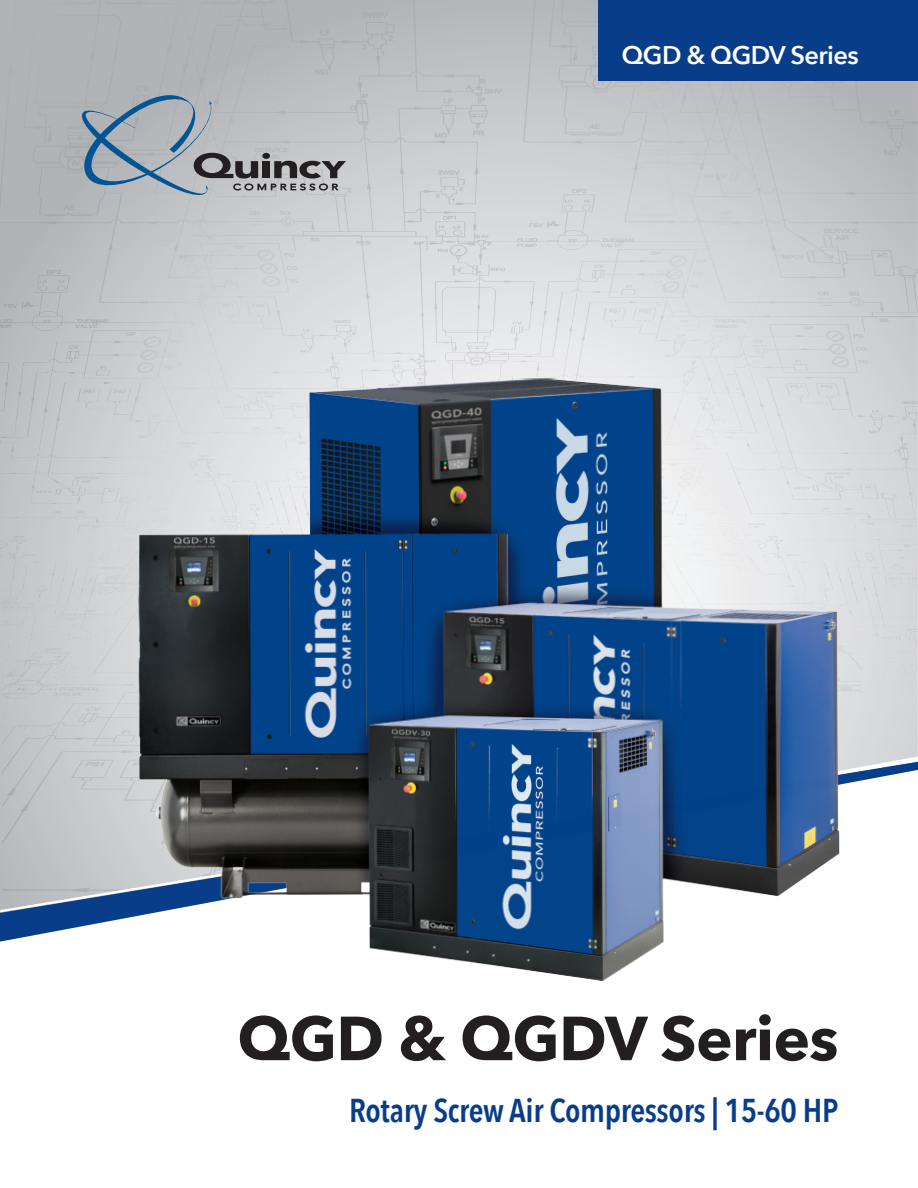
<style>
.page{position:relative;width:918px;height:1188px;background:#fff}
.page>*{position:absolute;margin:0;border:0;box-sizing:border-box;transform-origin:0 0}
.COV-Title{font:700 61.5px "Avenir Next";letter-spacing:-.01em;color:#231f20}
.COV-Subtitle{font:600 33px "Avenir Next Condensed";letter-spacing:-.01em;color:#083e89}
.COV-UnitSeries{font:600 25.5px "Avenir Next";letter-spacing:-.025em;color:#fff}
</style>
<div class="page">
<img style="left:0;top:0;width:918px;height:758px">
<svg style="left:0;top:914px;width:137px;height:28px;fill:#083e89"></svg>
<svg style="left:82px;top:95px;width:264px;height:100px;background:#a2a9b0"></svg>
<svg style="left:0;top:758px;width:918px;height:156px"></svg>
<img style="left:137px;top:377px;width:703px;height:604px">
<div style="left:598px;top:0;width:320px;height:81px;background:#083e89"></div>
<p class="COV-UnitSeries" style="left:622px;top:34px;width:238px">QGD &amp; QGDV Series</p>
<p class="COV-Title" style="left:238px;top:985px;width:602px">QGD &amp; QGDV Series</p>
<p class="COV-Subtitle" style="left:349px;top:1082px;width:491px">Rotary Screw Air Compressors | 15-60 HP</p>
</div>
